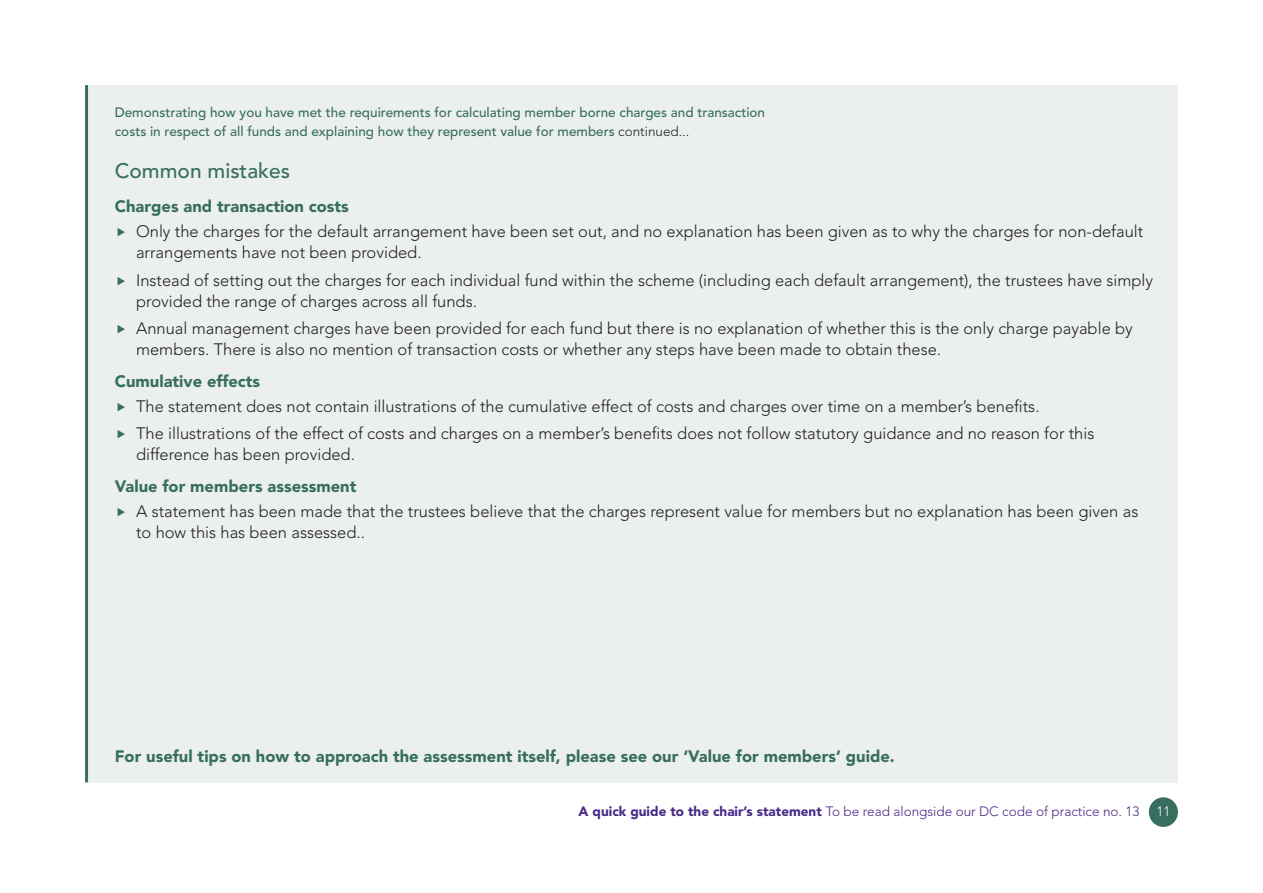
<style>
.page{position:relative;width:1263px;height:893px;background:#fff}
.page>*{position:absolute;margin:0;border:0;box-sizing:border-box;transform-origin:0 0}
.t1{font:500 20.85px "Avenir LT Std";color:#376e60}
.t2{font:300 16.5px/21px "Avenir LT Std";color:#231f20}
.t3{font:900 16.5px "Avenir LT Std";color:#376e60}
.t4{font:500 13.5px/19.5px "Avenir LT Std";color:#376e60}
.t5{font:300 13.5px "Avenir LT Std";color:#482a87}
.s1{font-weight:300;color:#231f20}
.s2{font-weight:900}
.s3{color:#fff}
</style>
<div class="page">
<div style="left:1149px;top:797px;width:29px;height:30px;background:#376e60;border-radius:50%"></div>
<div style="left:88px;top:85px;width:1090px;height:697px;background:#ebf0ef"></div>
<hr style="left:85px;top:85px;width:3px;height:697px;background:#376e60">
<p class="t4" style="left:115px;top:102px;width:652px">Demonstrating how you have met the requirements for calculating member borne charges and transaction costs in respect of all funds and explaining how they represent value for members <span class="s1">continued...</span></p>
<p class="t1" style="left:115px;top:159px;width:177px">Common mistakes</p>
<p class="t3" style="left:115px;top:196px;width:236px">Charges and transaction costs</p>
<p class="t2" style="left:136px;top:221px;width:1009px">Only the charges for the default arrangement have been set out, and no explanation has been given as to why the charges for non-default arrangements have not been provided.</p>
<p class="t2" style="left:136px;top:270px;width:1019px">Instead of setting out the charges for each individual fund within the scheme (including each default arrangement), the trustees have simply provided the range of charges across all funds.</p>
<p class="t2" style="left:136px;top:318px;width:998px">Annual management charges have been provided for each fund but there is no explanation of whether this is the only charge payable by members. There is also no mention of transaction costs or whether any steps have been made to obtain these.</p>
<p class="t3" style="left:115px;top:371px;width:147px">Cumulative effects</p>
<p class="t2" style="left:136px;top:393px;width:960px;line-height:27.5px">The statement does not contain illustrations of the cumulative effect of costs and charges over time on a member’s benefits.<br>The illustrations of the effect of costs and charges on a member’s benefits does not follow statutory guidance and no reason for this</p>
<p class="t2" style="left:136px;top:444px;width:220px">difference has been provided.</p>
<p class="t3" style="left:115px;top:476px;width:243px">Value for members assessment</p>
<p class="t2" style="left:136px;top:501px;width:1004px">A statement has been made that the trustees believe that the charges represent value for members but no explanation has been given as to how this has been assessed..</p>
<p class="t3" style="left:115px;top:747px;width:781px">For useful tips on how to approach the assessment itself, please see our ‘Value for members’ guide.</p>
<p class="t5" style="left:579px;top:803px;width:593px"><span class="s2">A quick guide to the chair’s statement</span> To be read alongside our DC code of practice no. 13 <span class="s3">11</span></p>
</div>
